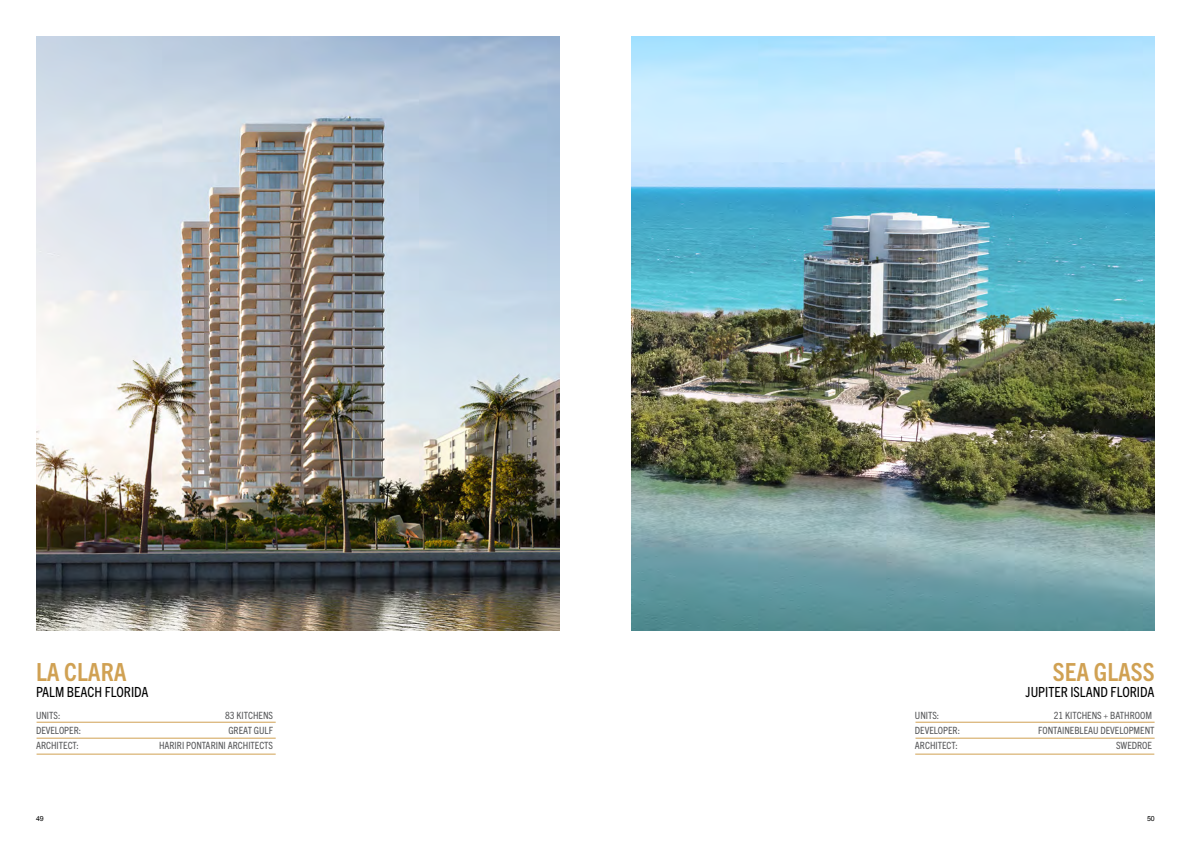
<style>
.page{position:relative;width:1191px;height:842px;background:#fff}
.page>*{position:absolute;margin:0;border:0;box-sizing:border-box;transform-origin:0 0}
.t1{font:700 condensed 25px "Trade Gothic Next LT Pro";color:#d0a153}
.t2{font:condensed 14px "Trade Gothic Next LT Pro";color:#000}
.t3{font:condensed 10px "Trade Gothic Next LT Pro";color:#58595b}
.t4{font:7px "Arial";color:#000}
</style>
<div class="page">
<img style="left:36px;top:36px;width:523px;height:594px">
<img style="left:631px;top:36px;width:524px;height:594px">
<hr style="left:915px;top:722px;width:239px;height:1px;background:#d0a153">
<hr style="left:915px;top:738px;width:239px;height:1px;background:#d0a153">
<hr style="left:37px;top:722px;width:239px;height:1px;background:#d0a153">
<hr style="left:37px;top:738px;width:239px;height:1px;background:#d0a153">
<hr style="left:37px;top:754px;width:239px;height:1px;background:#d0a153">
<hr style="left:915px;top:754px;width:239px;height:1px;background:#d0a153">
<h1 class="t1" style="left:36px;top:655px;width:92px">LA CLARA</h1>
<h2 class="t2" style="left:36px;top:683px;width:114px">PALM BEACH FLORIDA</h2>
<p class="t3" style="left:36px;top:709px;width:26px">UNITS:</p>
<p class="t3" style="left:225px;top:709px;width:49px">83 KITCHENS</p>
<p class="t3" style="left:36px;top:724px;width:47px">DEVELOPER:</p>
<p class="t3" style="left:228px;top:724px;width:46px">GREAT GULF</p>
<p class="t3" style="left:36px;top:739px;width:44px">ARCHITECT:</p>
<p class="t3" style="left:159px;top:739px;width:116px">HARIRI PONTARINI ARCHITECTS</p>
<h1 class="t1" style="left:1052px;top:655px;width:103px">SEA GLASS</h1>
<h2 class="t2" style="left:1025px;top:683px;width:130px">JUPITER ISLAND FLORIDA</h2>
<p class="t3" style="left:915px;top:709px;width:26px">UNITS:</p>
<p class="t3" style="left:1053px;top:709px;width:100px">21 KITCHENS + BATHROOM</p>
<p class="t3" style="left:915px;top:724px;width:47px">DEVELOPER:</p>
<p class="t3" style="left:1038px;top:724px;width:118px">FONTAINEBLEAU DEVELOPMENT</p>
<p class="t3" style="left:915px;top:739px;width:44px">ARCHITECT:</p>
<p class="t3" style="left:1116px;top:739px;width:37px">SWEDROE</p>
<p class="t4" style="left:36px;top:814px;width:9px">49</p>
<p class="t4" style="left:1147px;top:814px;width:9px">50</p>
</div>
